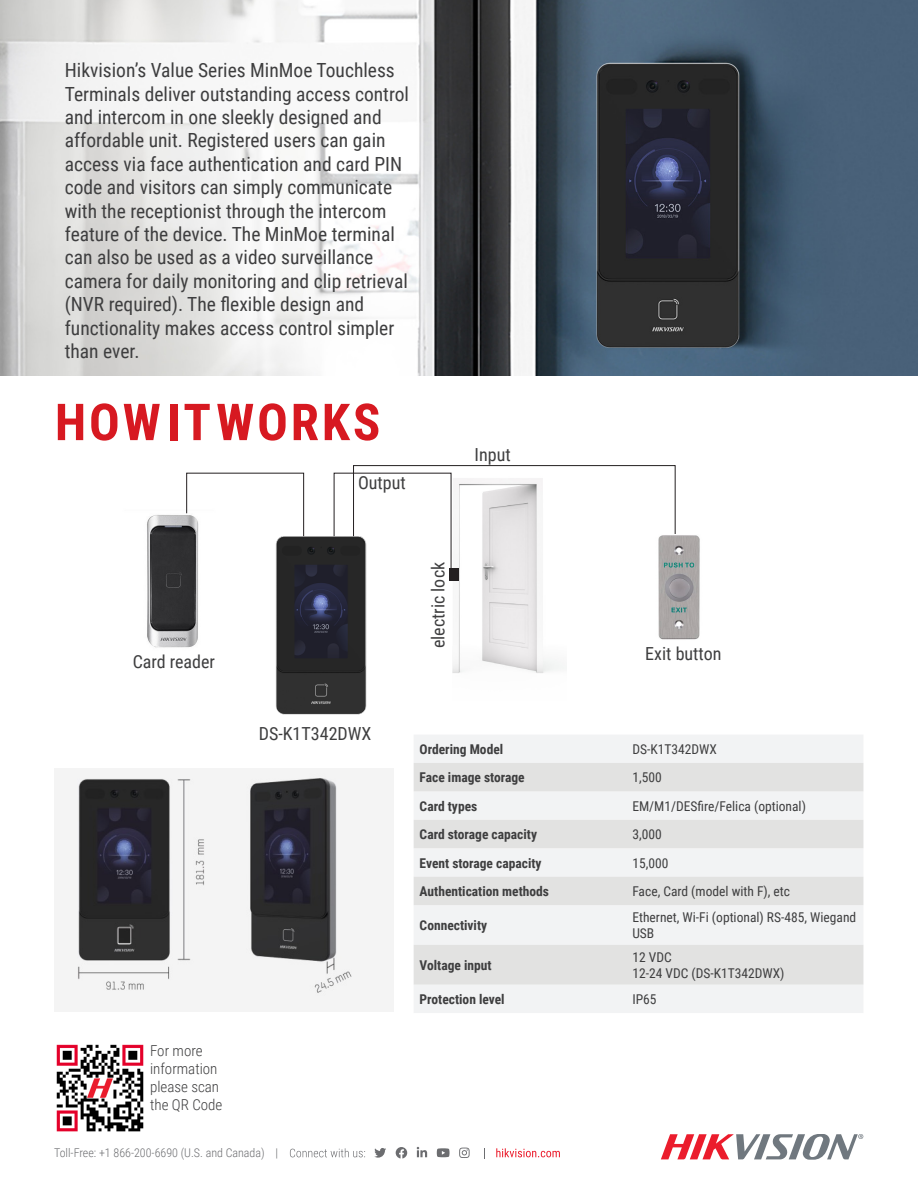
<style>
.page{position:relative;width:918px;height:1188px;background:#fff}
.page>*{position:absolute;margin:0;border:0;box-sizing:border-box;transform-origin:0 0}
.t1{font:700 51px "Roboto Condensed";letter-spacing:.055em;color:#d71921}
.t2{font:19.5px/23.4px "Roboto Condensed";color:#3e3e3f}
.t3{font:18px "Roboto Condensed";color:#3e3e3f}
.t4{font:300 15px "Roboto Condensed";color:#3e3e3f}
.t5{font:13.5px/16.2px "Roboto Condensed";color:#3e3e3f}
.t6{font:700 13.5px "Roboto Condensed";color:#3e3e3f}
.t7{font:300 12px "Roboto Condensed";color:#6c6d70}
</style>
<div class="page">
<svg style="left:661px;top:1134px;width:202px;height:26px"></svg>
<svg style="left:496px;top:1148px;width:64px;height:9px"></svg>
<svg style="left:290px;top:1147px;width:180px;height:12px"></svg>
<div style="left:353px;top:465px;width:323px;height:131px;border:1px solid #231f20"></div>
<img style="left:147px;top:515px;width:51px;height:133px">
<img style="left:0;top:0;width:918px;height:376px">
<img style="left:54px;top:768px;width:339px;height:243px">
<img style="left:453px;top:478px;width:113px;height:195px">
<img style="left:645px;top:534px;width:55px;height:106px">
<svg style="left:333px;top:472px;width:119px;height:124px"></svg>
<svg style="left:186px;top:472px;width:118px;height:89px"></svg>
<img style="left:261px;top:523px;width:119px;height:192px">
<div style="left:449px;top:568px;width:9px;height:12px;background:#231f20"></div>
<div style="left:414px;top:735px;width:449px;height:278px;background:#f2f3f4"></div>
<svg style="left:414px;top:763px;width:449px;height:222px;fill:#e2e2e1"></svg>
<img style="left:56px;top:1044px;width:88px;height:88px">
<p class="t2" style="left:65px;top:58px;width:346px">Hikvision’s Value Series MinMoe Touchless Terminals deliver outstanding access control and intercom in one sleekly designed and affordable unit. Registered users can gain access via face authentication and card PIN code and visitors can simply communicate with the receptionist through the intercom feature of the device. The MinMoe terminal can also be used as a video surveillance camera for daily monitoring and clip retrieval (NVR required). The flexible design and functionality makes access control simpler than ever.</p>
<p class="t1" style="left:55px;top:386px;width:327px">HOW IT WORKS</p>
<p class="t3" style="left:358px;top:470px;width:49px">Output</p>
<p class="t3" style="left:475px;top:442px;width:38px">Input</p>
<p class="t3" style="left:133px;top:649px;width:84px">Card reader</p>
<p class="t3" style="left:259px;top:721px;width:114px">DS-K1T342DWX</p>
<p class="t4" style="left:150px;top:1041px;width:54px">For more</p>
<p class="t4" style="left:150px;top:1059px;width:69px">information</p>
<p class="t4" style="left:150px;top:1077px;width:71px">please scan</p>
<p class="t4" style="left:150px;top:1095px;width:74px">the QR Code</p>
<p class="t7" style="left:54px;top:1144px;width:226px">Toll-Free: +1 866-200-6690 (U.S. and Canada) |</p>
<p class="t3" style="left:425px;top:648px;width:88px;rotate:-90deg">electric lock</p>
<p class="t3" style="left:645px;top:641px;width:78px">Exit button</p>
<p class="t6" style="left:420px;top:740px;width:85px">Ordering Model</p>
<p class="t5" style="left:632px;top:740px;width:86px">DS-K1T342DWX</p>
<p class="t6" style="left:420px;top:768px;width:107px">Face image storage</p>
<p class="t5" style="left:632px;top:769px;width:31px">1,500</p>
<p class="t6" style="left:420px;top:796px;width:59px">Card types</p>
<p class="t5" style="left:632px;top:797px;width:175px">EM/M1/DESfire/Felica (optional)</p>
<p class="t6" style="left:420px;top:825px;width:119px">Card storage capacity</p>
<p class="t5" style="left:632px;top:826px;width:31px">3,000</p>
<p class="t6" style="left:420px;top:853px;width:123px">Event storage capacity</p>
<p class="t5" style="left:632px;top:854px;width:37px">15,000</p>
<p class="t6" style="left:420px;top:882px;width:131px">Authentication methods</p>
<p class="t5" style="left:632px;top:883px;width:159px">Face, Card (model with F), etc</p>
<p class="t6" style="left:420px;top:916px;width:69px">Connectivity</p>
<p class="t5" style="left:632px;top:909px;width:225px">Ethernet, Wi-Fi (optional) RS-485, Wiegand<br>USB</p>
<p class="t6" style="left:420px;top:956px;width:74px">Voltage input</p>
<p class="t5" style="left:632px;top:948px;width:41px">12 VDC</p>
<p class="t5" style="left:632px;top:965px;width:154px">12-24 VDC (DS-K1T342DWX)</p>
<p class="t6" style="left:420px;top:990px;width:87px">Protection level</p>
<p class="t5" style="left:632px;top:990px;width:26px">IP65</p>
</div>
